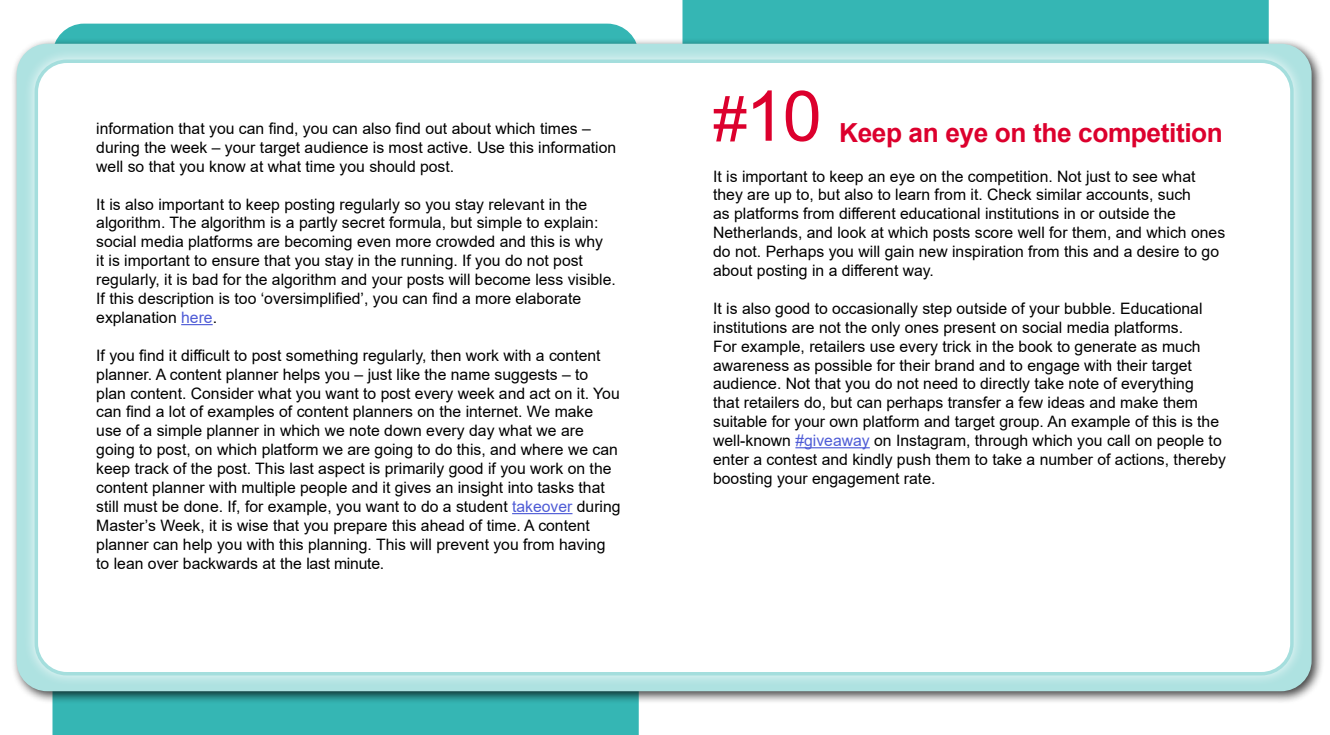
<style>
.page{position:relative;width:1330px;height:735px;background:#fff}
.page>*{position:absolute;margin:0;border:0;box-sizing:border-box;transform-origin:0 0}
.t1{font:70px "Arial";color:#dc002d}
.t2{font:700 26.25px "Arial";letter-spacing:-.015em;color:#dc002d}
.t3{font:15.75px/18.9px "Arial";color:#000}
.s1{color:#4f5cd6}
.s2{font-size:61.25px}
</style>
<div class="page">
<div style="left:682px;top:0;width:587px;height:38px;background:#35b6b4"></div>
<div style="left:52px;top:24px;width:587px;height:711px;background:#35b6b4"></div>
<div style="left:11px;top:38px;width:1314px;height:666px;background:#000;opacity:.75"></div>
<div style="left:17px;top:44px;width:1295px;height:647px;background:#aee2e1;border-radius:31px"></div>
<div style="left:23px;top:48px;width:1282px;height:639px;background:#fff;opacity:.75"></div>
<div style="left:36px;top:61px;width:1256px;height:613px;background:#fff;border-radius:31px"></div>
<div style="left:35px;top:60px;width:1259px;height:616px;border:4px solid #a4dedd;border-radius:31px"></div>
<hr style="left:181px;top:324px;width:32px;height:1px;background:#4f5cd6">
<hr style="left:512px;top:513px;width:61px;height:1px;background:#4f5cd6">
<hr style="left:795px;top:447px;width:75px;height:1px;background:#4f5cd6">
<p class="t3" style="left:96px;top:119px;width:521px">information that you can find, you can also find out about which times – during the week – your target audience is most active. Use this information well so that you know at what time you should post.</p>
<p class="t3" style="left:96px;top:194px;width:521px">It is also important to keep posting regularly so you stay relevant in the algorithm. The algorithm is a partly secret formula, but simple to explain: social media platforms are becoming even more crowded and this is why<br>it is important to ensure that you stay in the running. If you do not post regularly, it is bad for the algorithm and your posts will become less visible.<br>If this description is too ‘oversimplified’, you can find a more elaborate explanation <span class="s1">here</span>.</p>
<p class="t3" style="left:96px;top:346px;width:526px">If you find it difficult to post something regularly, then work with a content planner. A content planner helps you – just like the name suggests – to plan content. Consider what you want to post every week and act on it. You can find a lot of examples of content planners on the internet. We make use of a simple planner in which we note down every day what we are going to post, on which platform we are going to do this, and where we can keep track of the post. This last aspect is primarily good if you work on the content planner with multiple people and it gives an insight into tasks that still must be done. If, for example, you want to do a student <span class="s1">takeover</span> during Master’s Week, it is wise that you prepare this ahead of time. A content planner can help you with this planning. This will prevent you from having to lean over backwards at the last minute.</p>
<p class="t1" style="left:713px;top:68px;width:110px"><span class="s2">#</span>10</p>
<p class="t2" style="left:839px;top:114px;width:385px">Keep an eye on the competition</p>
<p class="t3" style="left:713px;top:166px;width:514px">It is important to keep an eye on the competition. Not just to see what they are up to, but also to learn from it. Check similar accounts, such<br>as platforms from different educational institutions in or outside the Netherlands, and look at which posts score well for them, and which ones do not. Perhaps you will gain new inspiration from this and a desire to go about posting in a different way.</p>
<p class="t3" style="left:713px;top:299px;width:515px">It is also good to occasionally step outside of your bubble. Educational institutions are not the only ones present on social media platforms.<br>For example, retailers use every trick in the book to generate as much awareness as possible for their brand and to engage with their target audience. Not that you do not need to directly take note of everything<br>that retailers do, but can perhaps transfer a few ideas and make them suitable for your own platform and target group. An example of this is the well-known <span class="s1">#giveaway</span> on Instagram, through which you call on people to enter a contest and kindly push them to take a number of actions, thereby boosting your engagement rate.</p>
</div>
